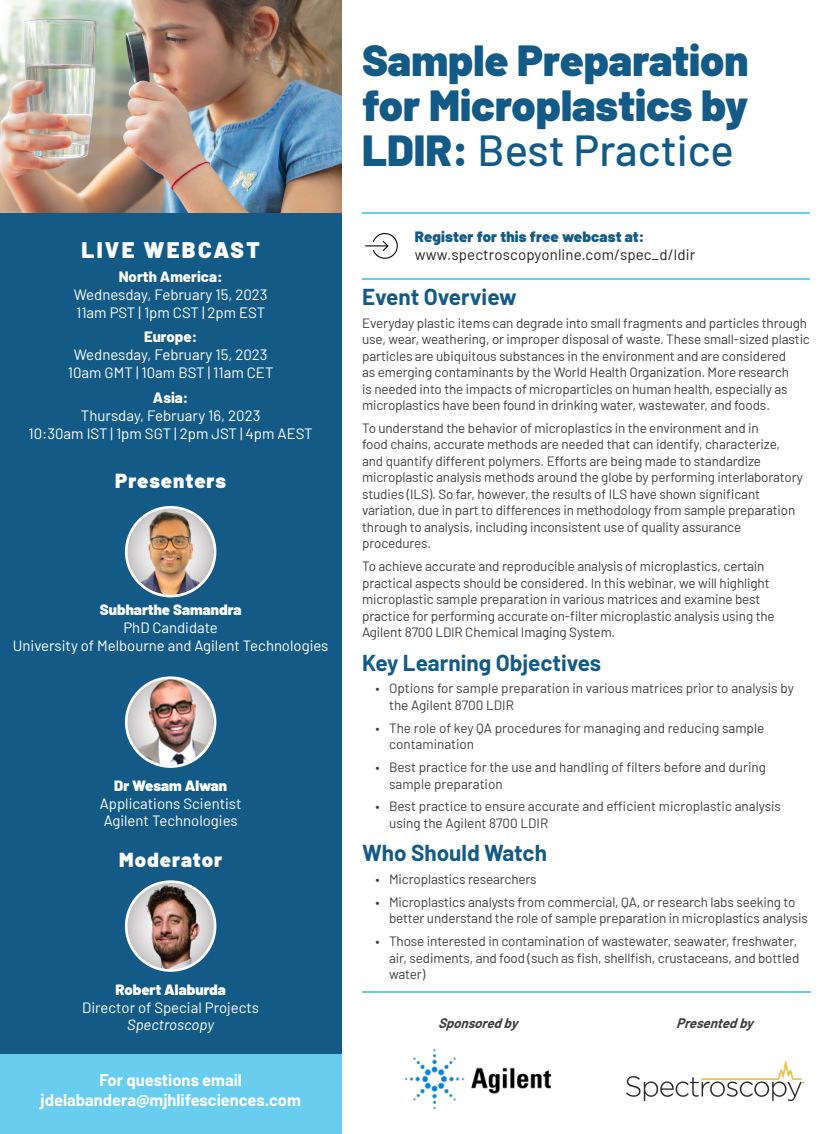
<style>
.page{position:relative;width:837px;height:1134px;background:#fff}
.page>*{position:absolute;margin:0;border:0;box-sizing:border-box;transform-origin:0 0}
.t1{font:900 43.5px/45px "Barlow";color:#135b86;text-align:justify}
.t2{font:700 22.5px "Barlow";color:#135b86}
.t3{font:900 22.5px "Barlow";letter-spacing:.1em;color:#fff}
.t4{font:900 20.4px "Barlow";letter-spacing:.05em;color:#fff}
.t5{font:700 16.5px/19.5px "Barlow";color:#fff;text-align:center}
.t6{font:15px/18px "Barlow";color:#fff;text-align:center}
.t7{font:15px/18px "Barlow";letter-spacing:.01em;color:#231f20}
.t8{font:14.85px/17.7px "Barlow";color:#fff;text-align:center}
.t9{font:13.5px/16.5px "Barlow";letter-spacing:-.01em;color:#3e3e3f}
.t10{font:italic 700 13.5px "Barlow";color:#3e3e3f}
.s1{font-weight:800}
.s2{font-weight:900}
.s3{font-style:italic}
.s4{font-weight:500}
.s5{font-weight:900;color:#135b86}
</style>
<div class="page">
<div style="left:0;top:212px;width:341px;height:901px;background:#135b86"></div>
<svg style="left:126px;top:507px;width:89px;height:89px"></svg>
<img style="left:127px;top:509px;width:87px;height:86px;border-radius:43px">
<div style="left:125px;top:506px;width:91px;height:91px;border:3px solid #fff;border-radius:50%"></div>
<svg style="left:126px;top:678px;width:89px;height:89px"></svg>
<img style="left:127px;top:679px;width:87px;height:86px;border-radius:43px">
<div style="left:125px;top:676px;width:91px;height:92px;border:3px solid #fff;border-radius:50%"></div>
<svg style="left:126px;top:882px;width:89px;height:89px"></svg>
<img style="left:127px;top:883px;width:87px;height:86px;border-radius:43px">
<div style="left:125px;top:880px;width:91px;height:92px;border:3px solid #fff;border-radius:50%"></div>
<div style="left:0;top:1055px;width:341px;height:79px;background:#69cdf0"></div>
<hr style="left:362px;top:279px;width:448px;height:1px;background:#69cdf0">
<hr style="left:362px;top:212px;width:448px;height:1px;background:#69cdf0">
<svg style="left:365px;top:233px;width:33px;height:26px"></svg>
<img style="left:0;top:0;width:341px;height:212px">
<hr style="left:362px;top:992px;width:448px;height:1px;background:#69cdf0">
<img style="left:406px;top:1050px;width:144px;height:58px">
<img style="left:626px;top:1061px;width:177px;height:40px">
<p class="t3" style="left:82px;top:233px;width:180px">LIVE WEBCAST</p>
<p class="t6" style="left:74px;top:267px;width:195px"><span class="s1">North America:<br></span>Wednesday, February 15, 2023<br>11am PST | 1pm CST | 2pm EST</p>
<p class="t6" style="left:68px;top:327px;width:207px"><span class="s1">Europe:<br></span>Wednesday, February 15, 2023<br>10am GMT | 10am BST | 11am CET</p>
<p class="t6" style="left:29px;top:387px;width:286px"><span class="s1">Asia:<br></span>Thursday, February 16, 2023<br>10:30am IST | 1pm SGT | 2pm JST | 4pm AEST</p>
<p class="t4" style="left:115px;top:466px;width:112px">Presenters</p>
<p class="t8" style="left:13px;top:600px;width:317px"><span class="s2">Subharthe Samandra<br></span>PhD Candidate<br>University of Melbourne and Agilent Technologies</p>
<p class="t8" style="left:100px;top:776px;width:143px"><span class="s2">Dr Wesam Alwan<br></span>Applications Scientist<br>Agilent Technologies</p>
<p class="t4" style="left:119px;top:845px;width:104px">Moderator</p>
<p class="t8" style="left:82px;top:980px;width:178px"><span class="s2">Robert Alaburda<br></span>Director of Special Projects<br><span class="s3">Spectroscopy</span></p>
<p class="t5" style="left:40px;top:1069px;width:262px">For questions email jdelabandera@mjhlifesciences.com</p>
<p class="t1" style="left:362px;top:35px;width:388px">Sample Preparation for Microplastics by LDIR: <span class="s4">Best Practice</span></p>
<p class="t7" style="left:415px;top:227px;width:282px"><span class="s5">Register for this free webcast at: </span>www.spectroscopyonline.com/spec_d/ldir</p>
<p class="t2" style="left:362px;top:280px;width:156px">Event Overview</p>
<p class="t9" style="left:362px;top:313px;width:449px">Everyday plastic items can degrade into small fragments and particles through use, wear, weathering, or improper disposal of waste. These small-sized plastic particles are ubiquitous substances in the environment and are considered<br>as emerging contaminants by the World Health Organization. More research<br>is needed into the impacts of microparticles on human health, especially as microplastics have been found in drinking water, wastewater, and foods.</p>
<p class="t9" style="left:362px;top:419px;width:443px">To understand the behavior of microplastics in the environment and in<br>food chains, accurate methods are needed that can identify, characterize, and quantify different polymers. Efforts are being made to standardize microplastic analysis methods around the globe by performing interlaboratory studies (ILS). So far, however, the results of ILS have shown significant variation, due in part to differences in methodology from sample preparation through to analysis, including inconsistent use of quality assurance procedures.</p>
<p class="t9" style="left:362px;top:557px;width:414px">To achieve accurate and reproducible analysis of microplastics, certain practical aspects should be considered. In this webinar, we will highlight microplastic sample preparation in various matrices and examine best practice for performing accurate on-filter microplastic analysis using the Agilent 8700 LDIR Chemical Imaging System.</p>
<p class="t2" style="left:362px;top:646px;width:241px">Key Learning Objectives</p>
<p class="t9" style="left:389px;top:679px;width:406px;text-indent:-14px">• Options for sample preparation in various matrices prior to analysis by the Agilent 8700 LDIR</p>
<p class="t9" style="left:389px;top:719px;width:377px;text-indent:-14px">• The role of key QA procedures for managing and reducing sample contamination</p>
<p class="t9" style="left:389px;top:758px;width:378px;text-indent:-14px">• Best practice for the use and handling of filters before and during sample preparation</p>
<p class="t9" style="left:389px;top:797px;width:394px;text-indent:-14px">• Best practice to ensure accurate and efficient microplastic analysis using the Agilent 8700 LDIR</p>
<p class="t2" style="left:362px;top:836px;width:186px">Who Should Watch</p>
<p class="t9" style="left:376px;top:870px;width:163px">• Microplastics researchers</p>
<p class="t9" style="left:389px;top:893px;width:420px;text-indent:-14px">• Microplastics analysts from commercial, QA, or research labs seeking to better understand the role of sample preparation in microplastics analysis</p>
<p class="t9" style="left:389px;top:932px;width:412px;text-indent:-14px">• Those interested in contamination of wastewater, seawater, freshwater, air, sediments, and food (such as fish, shellfish, crustaceans, and bottled water)</p>
<p class="t10" style="left:438px;top:1013px;width:81px">Sponsored by</p>
<p class="t10" style="left:677px;top:1013px;width:78px">Presented by</p>
</div>
